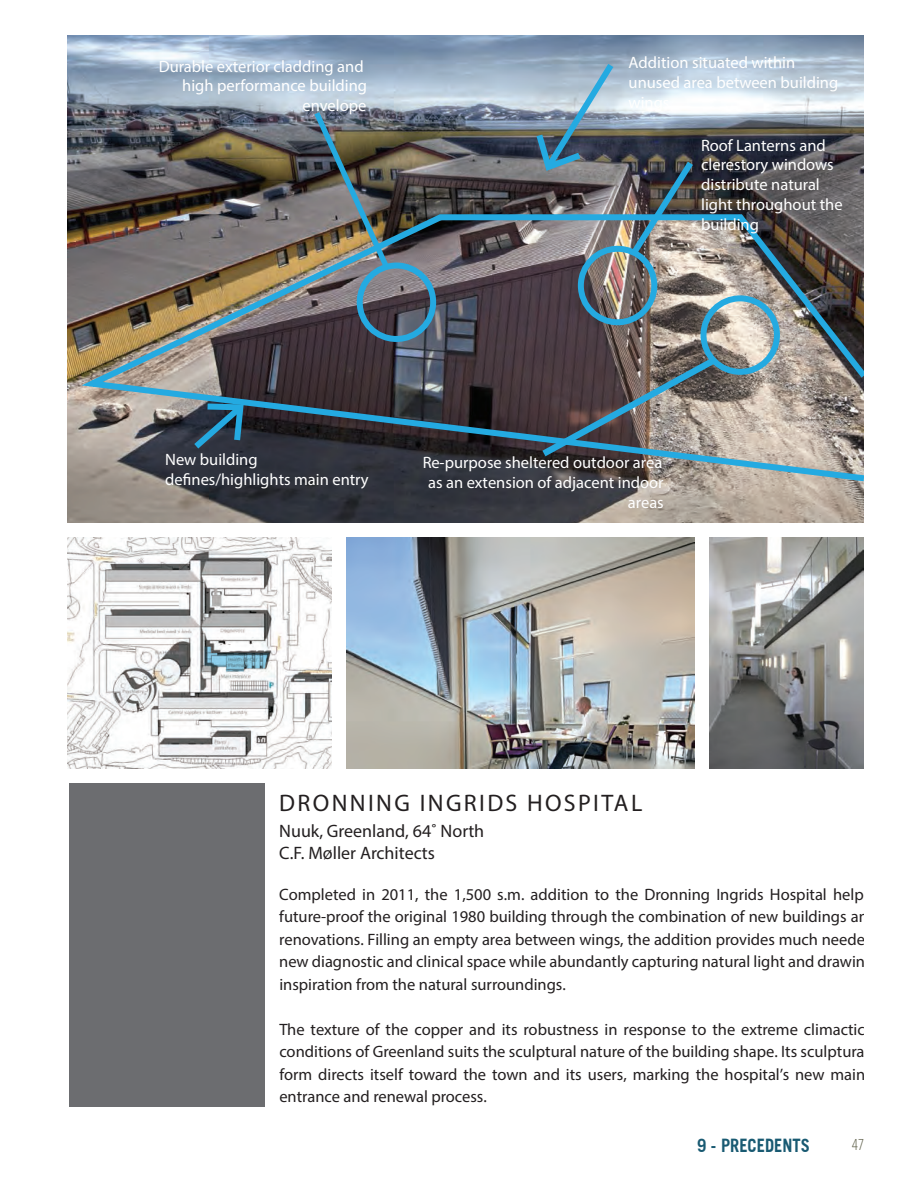
<style>
.page{position:relative;width:918px;height:1188px;background:#fff}
.page>*{position:absolute;margin:0;border:0;box-sizing:border-box;transform-origin:0 0}
.t1{font:600 24px "Whitney Condensed";letter-spacing:.1em;color:#231f20}
.Master____Chapter_Na{font:700 18.15px "Trade Gothic";color:#195a72;scale:.91 1}
.t2{font:18px/21.6px "Whitney";color:#231f20}
.t3{font:16.5px/22.5px "Whitney";color:#231f20}
.t4{font:600 16.5px/19.8px "Whitney";color:#fff}
.t5{font:300 15px "Trade Gothic";color:#60614b;scale:.7 1}
</style>
<div class="page">
<hr style="left:864px;top:36px;width:1px;height:733px;background:#00aeef">
<div style="left:69px;top:784px;width:195px;height:323px;background:#6c6d70"></div>
<img style="left:68px;top:36px;width:796px;height:486px">
<img style="left:68px;top:537px;width:263px;height:232px">
<img style="left:710px;top:537px;width:154px;height:232px">
<img style="left:346px;top:537px;width:349px;height:232px">
<img style="left:71px;top:211px;width:793px;height:274px">
<div style="left:357px;top:263px;width:79px;height:79px;border:6px solid #24aae1;border-radius:50%"></div>
<div style="left:578px;top:246px;width:79px;height:79px;border:6px solid #24aae1;border-radius:50%"></div>
<div style="left:701px;top:295px;width:79px;height:80px;border:6px solid #24aae1;border-radius:50%"></div>
<img style="left:625px;top:155px;width:74px;height:107px">
<img style="left:310px;top:106px;width:84px;height:168px">
<svg style="left:537px;top:57px;width:82px;height:116px;background:#7f98a8"></svg>
<svg style="left:188px;top:400px;width:59px;height:55px;background:#2f546a"></svg>
<svg style="left:535px;top:352px;width:187px;height:110px;background:#606368"></svg>
<svg style="left:205px;top:646px;width:64px;height:25px"></svg>
<p class="t4" style="left:159px;top:56px;width:210px;text-align:right">Durable exterior cladding and high performance building envelope</p>
<p class="t4" style="left:629px;top:52px;width:211px">Addition situated within unused area between building</p>
<p class="t4" style="left:701px;top:135px;width:143px">Roof Lanterns and clerestory windows distribute natural light throughout the building</p>
<p class="t4" style="left:165px;top:450px;width:205px">New building defines/highlights main entry</p>
<p class="t4" style="left:423px;top:453px;width:243px;text-align:right">Re-purpose sheltered outdoor area as an extension of adjacent indoor areas</p>
<h1 class="t1" style="left:279px;top:789px;width:365px">DRONNING INGRIDS HOSPITAL</h1>
<p class="t2" style="left:279px;top:820px;width:207px">Nuuk, Greenland, 64˚ North<br>C.F. Møller Architects</p>
<p class="t3" style="left:279px;top:883px;width:599px">Completed in 2011, the 1,500 s.m. addition to the Dronning Ingrids Hospital helps future-proof the original 1980 building through the combination of new buildings and renovations. Filling an empty area between wings, the addition provides much needed new diagnostic and clinical space while abundantly capturing natural light and drawing inspiration from the natural surroundings.</p>
<p class="t3" style="left:279px;top:1018px;width:591px">The texture of the copper and its robustness in response to the extreme climactic conditions of Greenland suits the sculptural nature of the building shape. Its sculptural form directs itself toward the town and its users, marking the hospital’s new main entrance and renewal process.</p>
<p class="Master____Chapter_Na" style="left:697px;top:1134px;width:125px">9 - PRECEDENTS</p>
<p class="t5" style="left:852px;top:1135px;width:18px">47</p>
</div>
